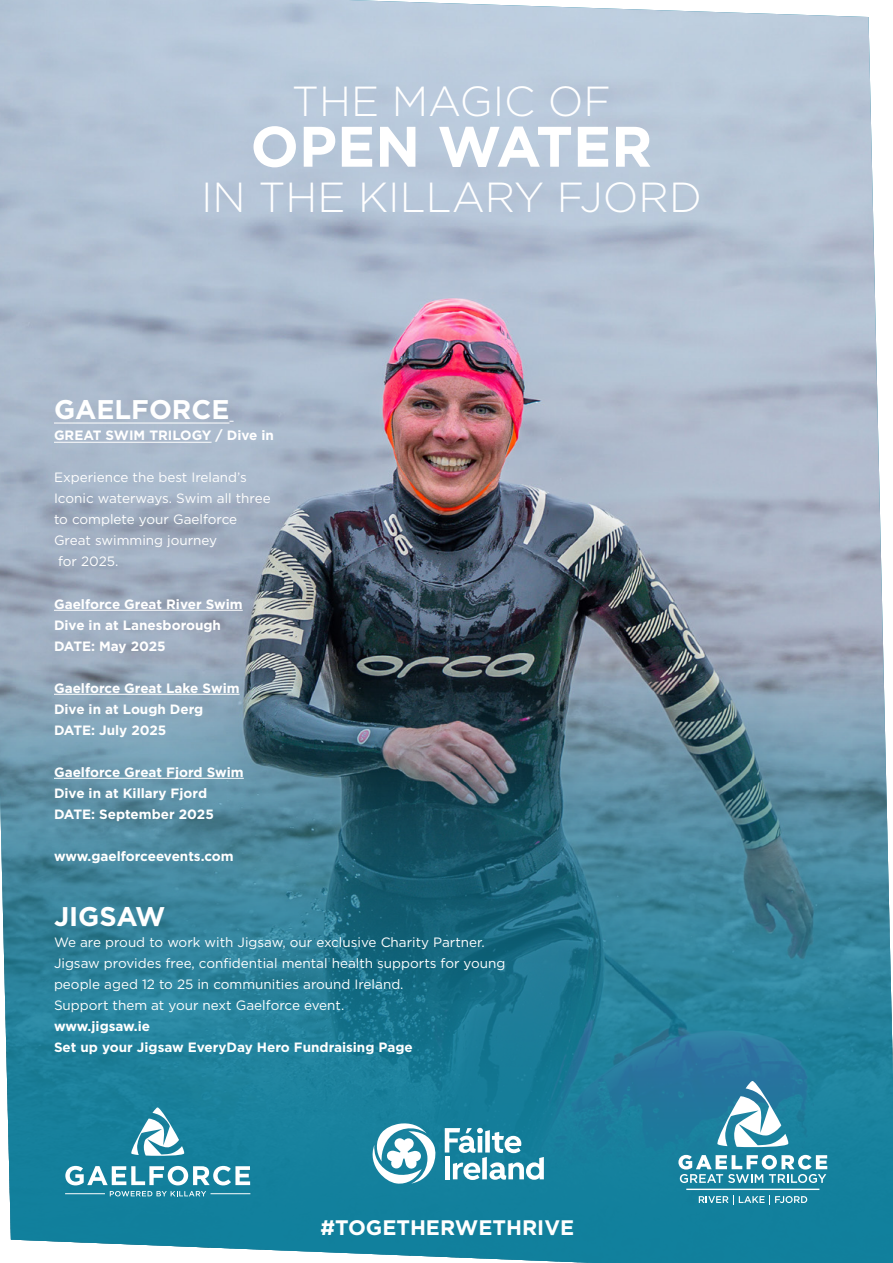
<style>
.page{position:relative;width:893px;height:1263px;background:#fff}
.page>*{position:absolute;margin:0;border:0;box-sizing:border-box;transform-origin:0 0}
.t1{font:700 57px "Gotham";color:#fff}
.t2{font:300 42px "Gotham";color:#fff}
.t3{font:700 27px "Gotham";color:#fff}
.t4{font:700 21px "Gotham";color:#fff}
.t5{font:13.5px/21px "Gotham";color:#fff}
.t6{font:700 13.5px/21px "Gotham";color:#fff}
</style>
<div class="page">
<img style="left:0;top:0;width:893px;height:1263px">
<hr style="left:54px;top:423px;width:175px;height:1px;background:#fff">
<hr style="left:54px;top:442px;width:158px;height:1px;background:#fff">
<hr style="left:54px;top:610px;width:189px;height:1px;background:#fff">
<hr style="left:54px;top:694px;width:186px;height:1px;background:#fff">
<hr style="left:54px;top:778px;width:190px;height:1px;background:#fff">
<svg style="left:716px;top:1081px;width:73px;height:67px"></svg>
<svg style="left:678px;top:1155px;width:149px;height:28px"></svg>
<hr style="left:686px;top:1188px;width:133px;height:2px;background:#fff">
<svg style="left:699px;top:1195px;width:108px;height:9px"></svg>
<svg style="left:65px;top:1166px;width:185px;height:19px"></svg>
<svg style="left:110px;top:1191px;width:96px;height:5px"></svg>
<hr style="left:65px;top:1193px;width:40px;height:1px;background:#fff">
<hr style="left:211px;top:1193px;width:39px;height:1px;background:#fff">
<svg style="left:130px;top:1107px;width:55px;height:49px"></svg>
<svg style="left:371px;top:1122px;width:65px;height:63px"></svg>
<svg style="left:445px;top:1128px;width:99px;height:52px"></svg>
<h2 class="t2" style="left:292px;top:78px;width:321px">THE MAGIC OF</h2>
<h1 class="t1" style="left:250px;top:114px;width:403px">OPEN WATER</h1>
<h2 class="t2" style="left:201px;top:174px;width:502px">IN THE KILLARY FJORD</h2>
<h3 class="t3" style="left:54px;top:394px;width:177px">GAELFORCE</h3>
<p class="t6" style="left:54px;top:425px;width:221px">GREAT SWIM TRILOGY / Dive in</p>
<p class="t5" style="left:54px;top:467px;width:194px">Experience the best Ireland’s</p>
<p class="t5" style="left:54px;top:488px;width:218px">Iconic waterways. Swim all three</p>
<p class="t5" style="left:54px;top:509px;width:185px">to complete your Gaelforce</p>
<p class="t5" style="left:54px;top:530px;width:165px">Great swimming journey</p>
<p class="t5" style="left:58px;top:551px;width:62px">for 2025.</p>
<p class="t6" style="left:54px;top:593px;width:190px">Gaelforce Great River Swim<br>Dive in at Lanesborough<br>DATE: May 2025</p>
<p class="t6" style="left:54px;top:677px;width:187px">Gaelforce Great Lake Swim<br>Dive in at Lough Derg<br>DATE: July 2025</p>
<p class="t6" style="left:54px;top:761px;width:191px">Gaelforce Great Fjord Swim<br>Dive in at Killary Fjord<br>DATE: September 2025</p>
<p class="t6" style="left:54px;top:845px;width:181px">www.gaelforceevents.com</p>
<h3 class="t3" style="left:54px;top:900px;width:113px">JIGSAW</h3>
<p class="t5" style="left:54px;top:931px;width:453px">We are proud to work with Jigsaw, our exclusive Charity Partner.<br>Jigsaw provides free, confidential mental health supports for young people aged 12 to 25 in communities around Ireland.<br>Support them at your next Gaelforce event.</p>
<p class="t6" style="left:54px;top:1015px;width:360px">www.jigsaw.ie<br>Set up your Jigsaw EveryDay Hero Fundraising Page</p>
<h3 class="t4" style="left:320px;top:1215px;width:255px">#TOGETHERWETHRIVE</h3>
</div>
